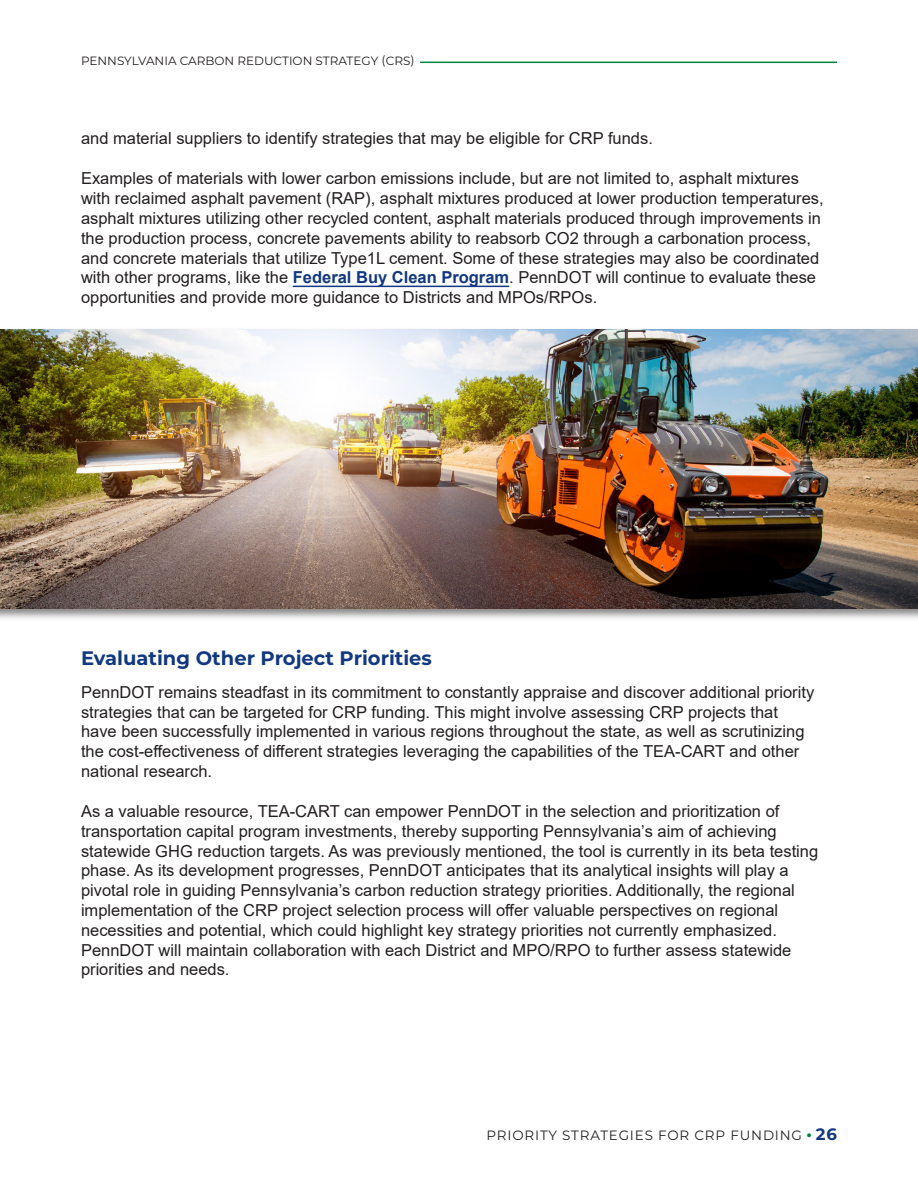
<style>
.page{position:relative;width:918px;height:1188px;background:#fff}
.page>*{position:absolute;margin:0;border:0;box-sizing:border-box;transform-origin:0 0}
.Heading_2{font:700 19.5px "Montserrat";color:#113880}
.Body_Text{font:16.5px/19.8px "Arial";color:#231f20}
.t1{font:700 16.5px "Montserrat";color:#113880}
.t2{font:13.5px "Montserrat";letter-spacing:.06em;color:#231f20}
.t3{font:12px "Montserrat";color:#231f20}
.s1{font-weight:700;color:#113880}
.s2{font-weight:800;font-size:13.5px;color:#00843d}
</style>
<div class="page">
<hr style="left:420px;top:62px;width:417px;height:1px;background:#00843d">
<hr style="left:293px;top:286px;width:216px;height:1px;background:#113880">
<div style="left:0;top:326px;width:918px;height:295px;background:#231f20;opacity:.55"></div>
<img style="left:0;top:329px;width:918px;height:280px">
<p class="t3" style="left:81px;top:53px;width:335px">PENNSYLVANIA CARBON REDUCTION STRATEGY (CRS)</p>
<p class="Body_Text" style="left:81px;top:129px;width:573px">and material suppliers to identify strategies that may be eligible for CRP funds.</p>
<p class="Body_Text" style="left:81px;top:169px;width:744px">Examples of materials with lower carbon emissions include, but are not limited to, asphalt mixtures with reclaimed asphalt pavement (RAP), asphalt mixtures produced at lower production temperatures, asphalt mixtures utilizing other recycled content, asphalt materials produced through improvements in the production process, concrete pavements ability to reabsorb CO2 through a carbonation process, and concrete materials that utilize Type1L cement. Some of these strategies may also be coordinated with other programs, like the <span class="s1">Federal Buy Clean Program</span>. PennDOT will continue to evaluate these opportunities and provide more guidance to Districts and MPOs/RPOs.</p>
<p class="Heading_2" style="left:81px;top:644px;width:352px">Evaluating Other Project Priorities</p>
<p class="Body_Text" style="left:81px;top:682px;width:735px">PennDOT remains steadfast in its commitment to constantly appraise and discover additional priority strategies that can be targeted for CRP funding. This might involve assessing CRP projects that have been successfully implemented in various regions throughout the state, as well as scrutinizing the cost-effectiveness of different strategies leveraging the capabilities of the TEA-CART and other national research.</p>
<p class="Body_Text" style="left:81px;top:801px;width:739px">As a valuable resource, TEA-CART can empower PennDOT in the selection and prioritization of transportation capital program investments, thereby supporting Pennsylvania’s aim of achieving statewide GHG reduction targets. As was previously mentioned, the tool is currently in its beta testing phase. As its development progresses, PennDOT anticipates that its analytical insights will play a pivotal role in guiding Pennsylvania’s carbon reduction strategy priorities. Additionally, the regional implementation of the CRP project selection process will offer valuable perspectives on regional necessities and potential, which could highlight key strategy priorities not currently emphasized.<br>PennDOT will maintain collaboration with each District and MPO/RPO to further assess statewide priorities and needs.</p>
<p class="t2" style="left:487px;top:1126px;width:20px">PRIORITY</p>
<p class="t2" style="left:562px;top:1126px;width:19px">STRATEGIES</p>
<p class="t2" style="left:658px;top:1126px;width:11px">FOR</p>
<p class="t2" style="left:694px;top:1126px;width:68px">CRP FUNDING</p>
<p class="t1" style="left:806px;top:1122px;width:32px"><span class="s2">•</span> 26</p>
</div>
